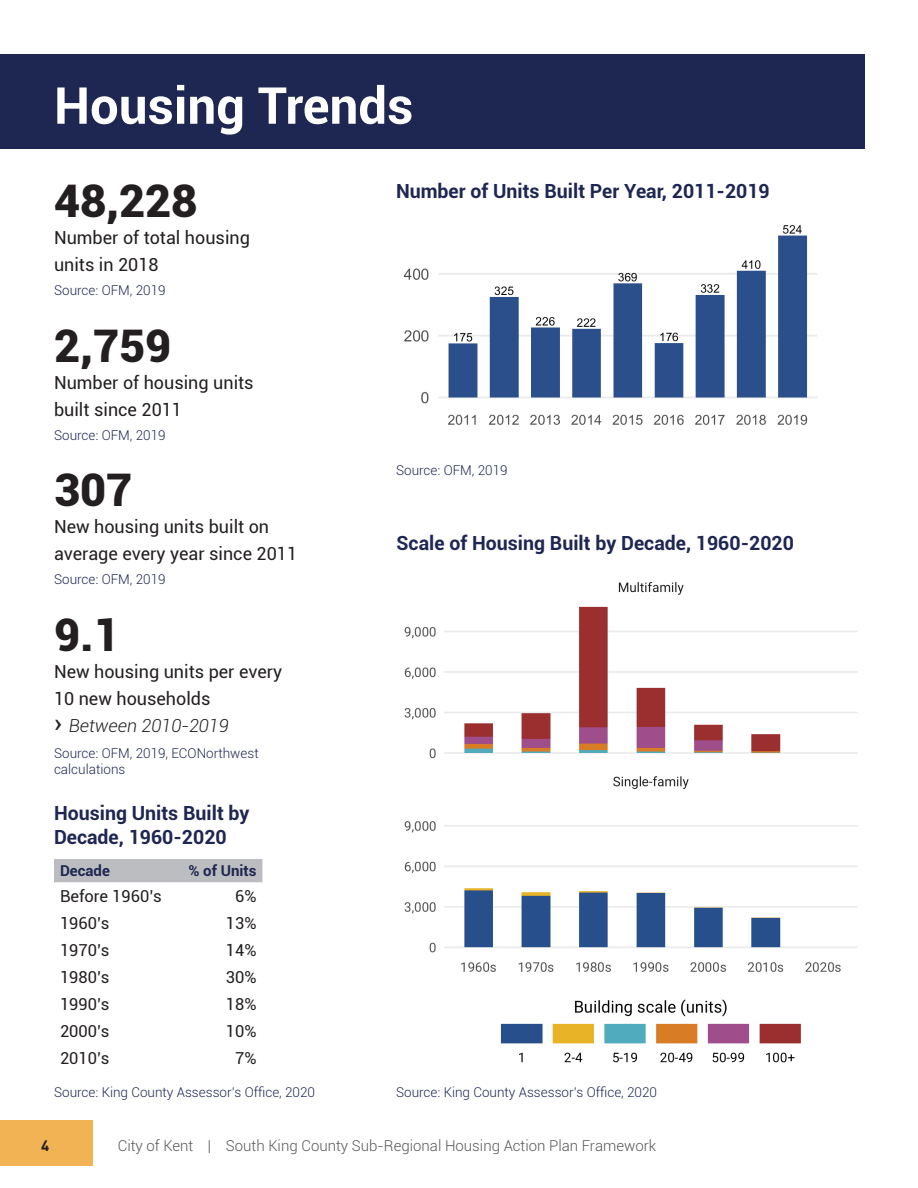
<style>
.page{position:relative;width:918px;height:1188px;background:#fff}
.page>*{position:absolute;margin:0;border:0;box-sizing:border-box;transform-origin:0 0}
.Heading_Title{font:700 51px "Roboto";color:#fff}
.Large_Number_Call_Ou{font:900 45px "Roboto";color:#231f20}
.Document_Header{font:700 19.5px "Roboto";color:#1e2652}
.Large_Number_Call_Ou-2{font:18px/27px "Roboto";color:#231f20}
.Large_Number_Call_Ou-3{font:italic 300 18px "Roboto";color:#231f20}
.t1{font:16.5px "Roboto";color:#231f20}
.t2{font:300 15px "Roboto";color:#57585a}
.t3{font:700 15px "Roboto";color:#1e2652}
.t4{font:700 15px "DIN Pro";color:#231f20}
.Document_Header-2{font:300 13.5px/16.2px "Roboto";color:#1e2652}
.s1{font-weight:400;font-style:normal;font-size:27px}
</style>
<div class="page">
<div style="left:0;top:1120px;width:93px;height:46px;background:#f1b354"></div>
<div style="left:0;top:54px;width:865px;height:94px;background:#1e2652"></div>
<img style="left:403px;top:225px;width:414px;height:200px">
<img style="left:404px;top:581px;width:454px;height:482px">
<div style="left:54px;top:859px;width:208px;height:23px;background:#bcbdc0"></div>
<p class="Heading_Title" style="left:54px;top:70px;width:361px">Housing Trends</p>
<p class="Large_Number_Call_Ou" style="left:54px;top:169px;width:145px">48,228</p>
<p class="Large_Number_Call_Ou-2" style="left:54px;top:223px;width:198px">Number of total housing units in 2018</p>
<p class="Document_Header-2" style="left:54px;top:281px;width:113px">Source: OFM, 2019</p>
<p class="Large_Number_Call_Ou" style="left:54px;top:314px;width:119px">2,759</p>
<p class="Large_Number_Call_Ou-2" style="left:54px;top:368px;width:201px">Number of housing units built since 2011</p>
<p class="Document_Header-2" style="left:54px;top:427px;width:113px">Source: OFM, 2019</p>
<p class="Large_Number_Call_Ou" style="left:54px;top:458px;width:80px">307</p>
<p class="Large_Number_Call_Ou-2" style="left:54px;top:512px;width:245px">New housing units built on average every year since 2011</p>
<p class="Document_Header-2" style="left:54px;top:571px;width:113px">Source: OFM, 2019</p>
<p class="Large_Number_Call_Ou" style="left:54px;top:603px;width:67px">9.1</p>
<p class="Large_Number_Call_Ou-2" style="left:54px;top:657px;width:230px">New housing units per every<br>10 new households</p>
<p class="Large_Number_Call_Ou-3" style="left:54px;top:713px;width:176px"><span class="s1">›</span> Between 2010-2019</p>
<p class="Document_Header-2" style="left:54px;top:744px;width:206px">Source: OFM, 2019, ECONorthwest calculations</p>
<p class="Document_Header" style="left:54px;top:800px;width:197px">Housing Units Built by</p>
<p class="Document_Header" style="left:54px;top:823px;width:174px">Decade, 1960-2020</p>
<p class="t3" style="left:60px;top:860px;width:51px">Decade</p>
<p class="t3" style="left:188px;top:860px;width:69px">% of Units</p>
<p class="t1" style="left:60px;top:885px;width:103px">Before 1960’s</p>
<p class="t1" style="left:235px;top:885px;width:23px">6%</p>
<p class="t1" style="left:60px;top:912px;width:51px">1960’s</p>
<p class="t1" style="left:226px;top:912px;width:32px">13%</p>
<p class="t1" style="left:60px;top:939px;width:51px">1970’s</p>
<p class="t1" style="left:226px;top:939px;width:32px">14%</p>
<p class="t1" style="left:60px;top:966px;width:51px">1980’s</p>
<p class="t1" style="left:226px;top:966px;width:32px">30%</p>
<p class="t1" style="left:60px;top:993px;width:51px">1990’s</p>
<p class="t1" style="left:226px;top:993px;width:32px">18%</p>
<p class="t1" style="left:60px;top:1020px;width:51px">2000’s</p>
<p class="t1" style="left:226px;top:1020px;width:32px">10%</p>
<p class="t1" style="left:60px;top:1047px;width:51px">2010’s</p>
<p class="t1" style="left:235px;top:1047px;width:23px">7%</p>
<p class="Document_Header" style="left:396px;top:177px;width:375px">Number of Units Built Per Year, 2011-2019</p>
<p class="Document_Header-2" style="left:396px;top:461px;width:113px">Source: OFM, 2019</p>
<p class="Document_Header" style="left:397px;top:529px;width:399px">Scale of Housing Built by Decade, 1960-2020</p>
<p class="Document_Header-2" style="left:54px;top:1084px;width:263px">Source: King County Assessor’s Office, 2020</p>
<p class="Document_Header-2" style="left:396px;top:1083px;width:263px">Source: King County Assessor’s Office, 2020</p>
<p class="t4" style="left:41px;top:1136px;width:10px">4</p>
<p class="t2" style="left:118px;top:1136px;width:540px">City of Kent | South King County Sub-Regional Housing Action Plan Framework</p>
</div>
